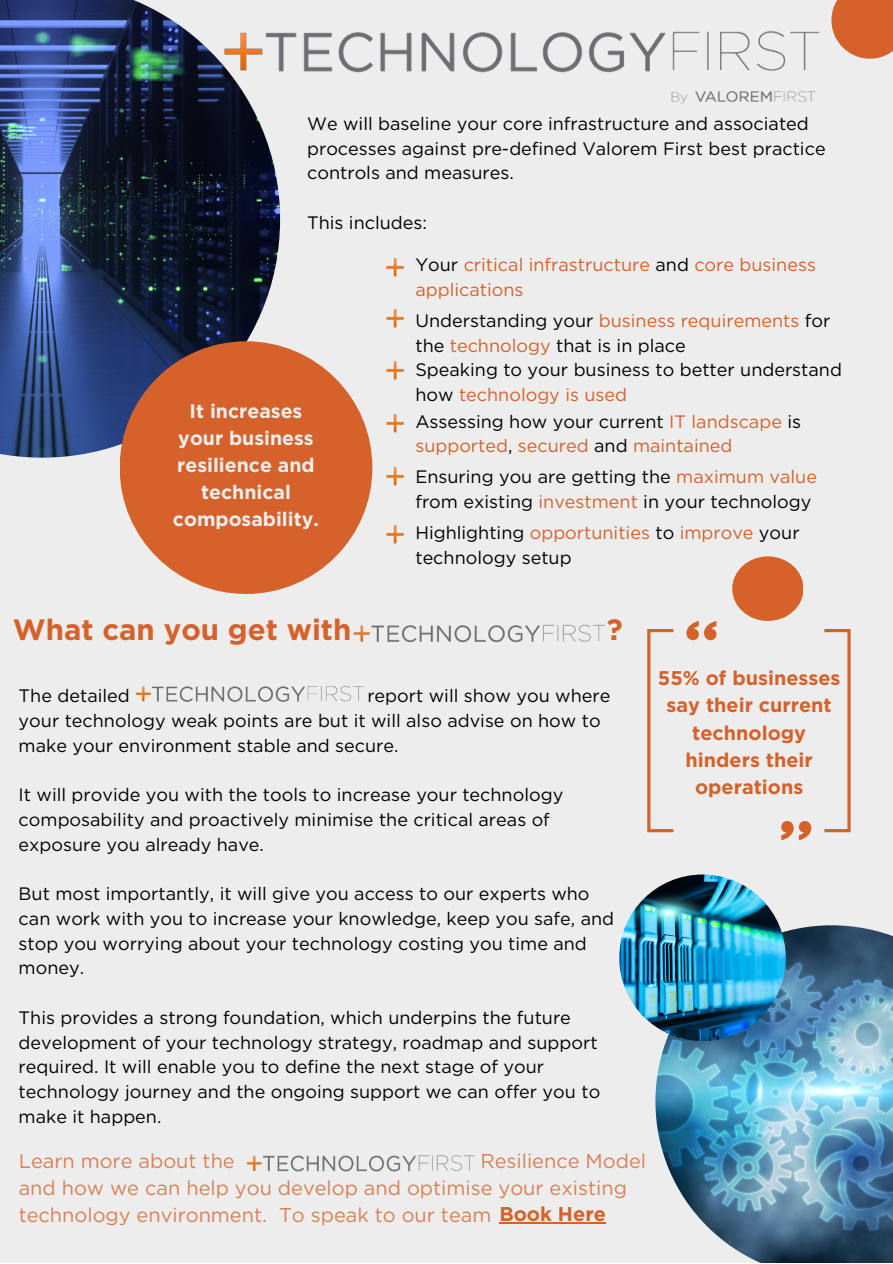
<style>
.page{position:relative;width:893px;height:1264px;background:#fff}
.page>*{position:absolute;margin:0;border:0;box-sizing:border-box;transform-origin:0 0}
.t1{font:700 29.4px "Gotham";color:#d4622a}
.t2{font:19.95px/27px "Gotham";color:#d4622a}
.t3{font:700 19.8px/27.3px "Gotham";color:#d4622a;text-align:center}
.t4{font:700 19.5px/27px "Gotham";color:#ededed;text-align:center}
.t5{font:18px/24.8px "Gotham";color:#000}
.t6{font:18px/24.8px "Gotham";color:#d4622a}
.s1{color:#000}
.s2{color:#d4622a}
.s3{font-weight:700}
</style>
<div class="page">
<div style="left:0;top:0;width:892px;height:1262px;background:#ededed"></div>
<img style="left:655px;top:925px;width:237px;height:337px">
<img style="left:0;top:0;width:280px;height:457px">
<img style="left:619px;top:874px;width:166px;height:167px;border-radius:50%">
<div style="left:831px;top:0;width:61px;height:59px;background:#d4622a"></div>
<div style="left:120px;top:341px;width:252px;height:253px;background:#d4622a;border-radius:50%"></div>
<img style="left:387px;top:259px;width:17px;height:18px">
<img style="left:387px;top:310px;width:17px;height:18px">
<img style="left:387px;top:414px;width:17px;height:18px">
<img style="left:387px;top:361px;width:17px;height:18px">
<img style="left:387px;top:467px;width:17px;height:18px">
<img style="left:387px;top:525px;width:17px;height:18px">
<img style="left:353px;top:624px;width:252px;height:19px">
<img style="left:207px;top:8px;width:635px;height:110px">
<img style="left:136px;top:686px;width:228px;height:16px">
<svg style="left:704px;top:621px;width:12px;height:19px"></svg>
<svg style="left:686px;top:621px;width:12px;height:19px"></svg>
<svg style="left:781px;top:821px;width:30px;height:19px"></svg>
<svg style="left:647px;top:629px;width:26px;height:203px"></svg>
<svg style="left:824px;top:629px;width:26px;height:203px"></svg>
<div style="left:732px;top:556px;width:70px;height:65px;background:#d4622a;border-radius:50%"></div>
<img style="left:246px;top:1155px;width:229px;height:17px">
<hr style="left:499px;top:1222px;width:107px;height:1px;background:#d4622a">
<p class="t5" style="left:307px;top:111px;width:520px">We will baseline your core infrastructure and associated processes against pre-defined Valorem First best practice controls and measures.</p>
<p class="t5" style="left:307px;top:210px;width:121px">This includes:</p>
<p class="t6" style="left:415px;top:252px;width:402px"><span class="s1">Your</span> critical infrastructure <span class="s1">and</span> core business applications</p>
<p class="t5" style="left:415px;top:308px;width:428px">Understanding your <span class="s2">business requirements</span> for the <span class="s2">technology</span> that is in place<br>Speaking to your business to better understand how <span class="s2">technology is used</span></p>
<p class="t6" style="left:415px;top:408px;width:387px"><span class="s1">Assessing how your current</span> IT landscape <span class="s1">is </span>supported<span class="s1">,</span> secured <span class="s1">and</span> maintained</p>
<p class="t5" style="left:415px;top:464px;width:403px">Ensuring you are getting the <span class="s2">maximum value </span>from existing <span class="s2">investment</span> in your technology</p>
<p class="t5" style="left:415px;top:520px;width:385px">Highlighting <span class="s2">opportunities</span> to <span class="s2">improve</span> your technology setup</p>
<p class="t4" style="left:173px;top:399px;width:148px">It increases your business resilience and technical composability.</p>
<h1 class="t1" style="left:13px;top:616px;width:340px">What can you get with</h1>
<h1 class="t1" style="left:606px;top:616px;width:17px">?</h1>
<p class="t5" style="left:19px;top:683px;width:593px;text-indent:348px">report will show you where your technology weak points are but it will also advise on how to make your environment stable and secure.</p>
<p class="t5" style="left:19px;top:782px;width:546px">It will provide you with the tools to increase your technology composability and proactively minimise the critical areas of exposure you already have.</p>
<p class="t5" style="left:19px;top:881px;width:597px">But most importantly, it will give you access to our experts who can work with you to increase your knowledge, keep you safe, and stop you worrying about your technology costing you time and money.</p>
<p class="t5" style="left:19px;top:1004px;width:583px">This provides a strong foundation, which underpins the future development of your technology strategy, roadmap and support required. It will enable you to define the next stage of your technology journey and the ongoing support we can offer you to make it happen.</p>
<p class="t5" style="left:19px;top:683px;width:113px">The detailed</p>
<p class="t2" style="left:19px;top:1147px;width:629px;text-indent:461px">Resilience Model and how we can help you develop and optimise your existing technology environment. To speak to our team <span class="s3">Book Here</span></p>
<p class="t2" style="left:19px;top:1147px;width:218px">Learn more about the</p>
<p class="t3" style="left:658px;top:665px;width:184px">55% of businesses say their current technology hinders their operations</p>
</div>
